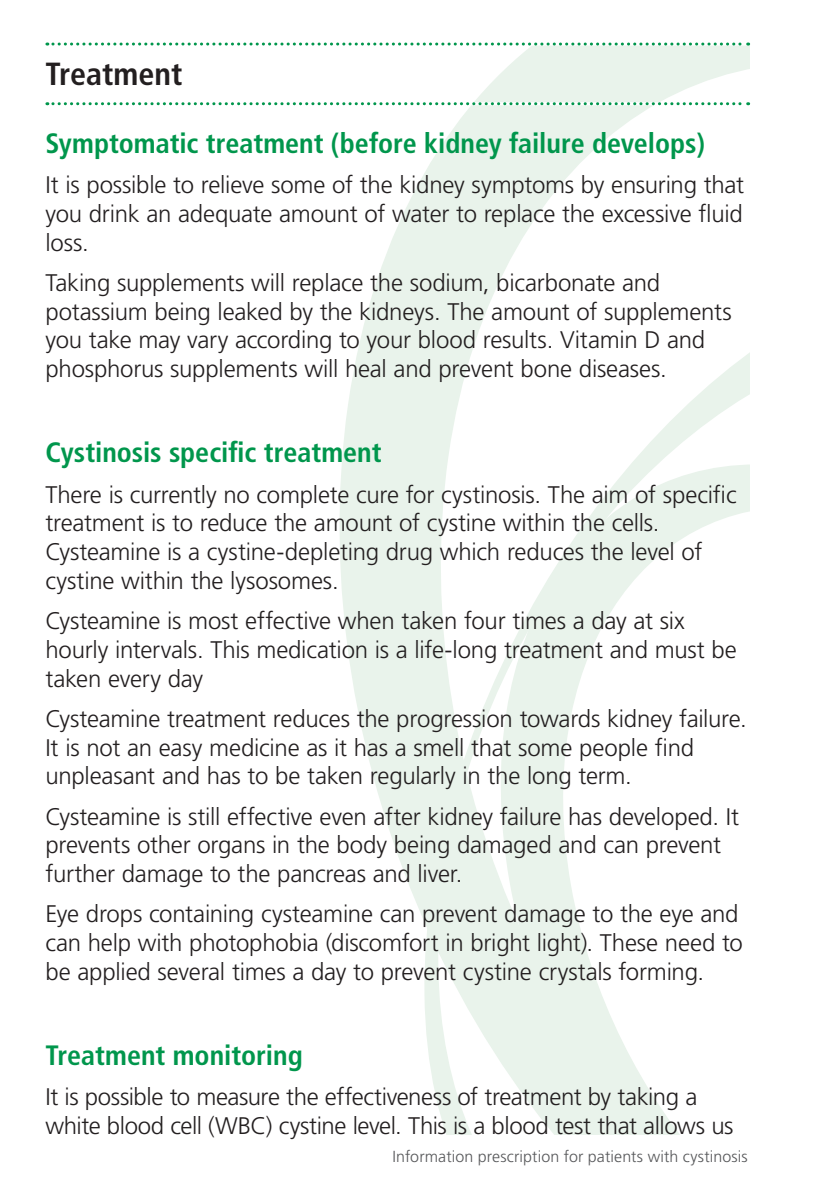
<style>
.page{position:relative;width:840px;height:1191px;background:#fff}
.page>*{position:absolute;margin:0;border:0;box-sizing:border-box;transform-origin:0 0}
.t1{font:700 condensed 32px "Frutiger";color:#231f20}
.t2{font:700 condensed 28px "Frutiger";color:#00964c}
.t3{font:300 24px/28.8px "Frutiger";letter-spacing:-.01em;color:#231f20}
.t4{font:300 16px "Frutiger";letter-spacing:.01em;color:#57585a}
</style>
<div class="page">
<svg style="left:59px;top:46px;width:689px;height:121px"></svg>
<svg style="left:339px;top:167px;width:409px;height:967px"></svg>
<svg style="left:47px;top:43px;width:701px;height:3px"></svg>
<svg style="left:47px;top:102px;width:701px;height:3px"></svg>
<h1 class="t1" style="left:45px;top:55px;width:138px">Treatment</h1>
<p class="t2" style="left:45px;top:127px;width:661px">Symptomatic treatment (before kidney failure develops)</p>
<p class="t3" style="left:45px;top:170px;width:699px;text-align:justify">It is possible to relieve some of the kidney symptoms by ensuring that you drink an adequate amount of water to replace the excessive fluid loss.</p>
<p class="t3" style="left:45px;top:268px;width:687px">Taking supplements will replace the sodium, bicarbonate and potassium being leaked by the kidneys. The amount of supplements you take may vary according to your blood results. Vitamin D and phosphorus supplements will heal and prevent bone diseases.</p>
<p class="t2" style="left:45px;top:436px;width:337px">Cystinosis specific treatment</p>
<p class="t3" style="left:45px;top:480px;width:692px">There is currently no complete cure for cystinosis. The aim of specific treatment is to reduce the amount of cystine within the cells.<br>Cysteamine is a cystine-depleting drug which reduces the level of cystine within the lysosomes.</p>
<p class="t3" style="left:45px;top:606px;width:692px">Cysteamine is most effective when taken four times a day at six hourly intervals. This medication is a life-long treatment and must be taken every day</p>
<p class="t3" style="left:45px;top:704px;width:702px">Cysteamine treatment reduces the progression towards kidney failure.<br>It is not an easy medicine as it has a smell that some people find unpleasant and has to be taken regularly in the long term.</p>
<p class="t3" style="left:45px;top:802px;width:694px">Cysteamine is still effective even after kidney failure has developed. It prevents other organs in the body being damaged and can prevent further damage to the pancreas and liver.</p>
<p class="t3" style="left:45px;top:899px;width:698px">Eye drops containing cysteamine can prevent damage to the eye and can help with photophobia (discomfort in bright light). These need to be applied several times a day to prevent cystine crystals forming.</p>
<p class="t2" style="left:45px;top:1038px;width:259px">Treatment monitoring</p>
<p class="t3" style="left:45px;top:1082px;width:689px">It is possible to measure the effectiveness of treatment by taking a white blood cell (WBC) cystine level. This is a blood test that allows us</p>
<p class="t4" style="left:392px;top:1147px;width:357px">Information prescription for patients with cystinosis</p>
</div>
